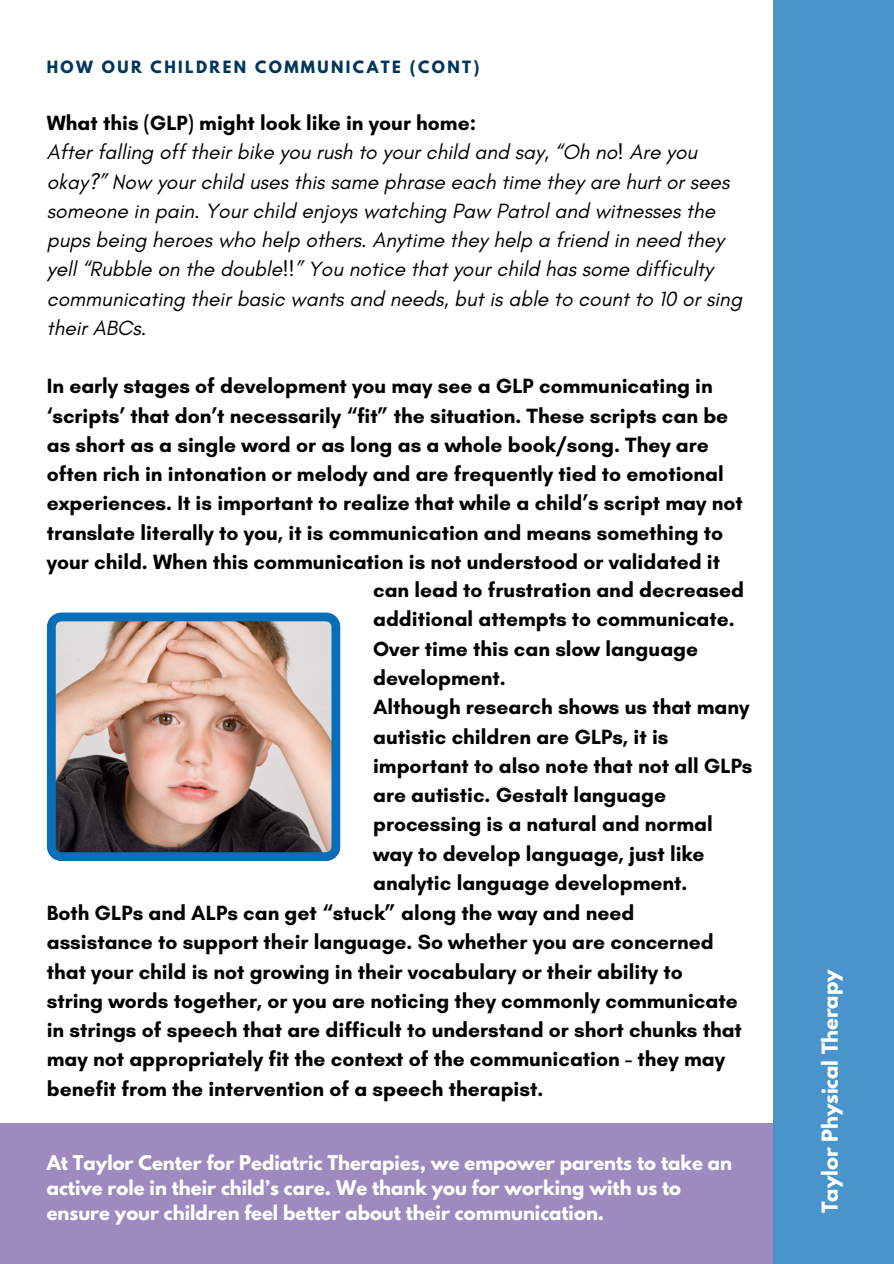
<style>
.page{position:relative;width:894px;height:1264px;background:#fff}
.page>*{position:absolute;margin:0;border:0;box-sizing:border-box;transform-origin:0 0}
.t1{font:700 21px/29.2px "Glacial Indifference";color:#000}
.t2{font:italic 21px/29.2px "Glacial Indifference";color:#000}
.t3{font:700 19.5px "League Spartan";color:#fff}
.t4{font:700 18px/24.8px "League Spartan";color:#fff}
.t5{font:700 15px "League Spartan";letter-spacing:.16em;color:#00365d}
</style>
<div class="page">
<div style="left:773px;top:0;width:120px;height:1263px;background:#4894cb"></div>
<div style="left:0;top:1122px;width:772px;height:141px;background:#9e8abf"></div>
<svg style="left:47px;top:612px;width:293px;height:249px;background:#a09493"></svg>
<p class="t5" style="left:47px;top:55px;width:434px">HOW OUR CHILDREN COMMUNICATE (CONT)</p>
<p class="t1" style="left:47px;top:108px;width:431px">What this (GLP) might look like in your home:</p>
<p class="t2" style="left:47px;top:138px;width:696px">After falling off their bike you rush to your child and say, “Oh no! Are you okay?” Now your child uses this same phrase each time they are hurt or sees someone in pain. Your child enjoys watching Paw Patrol and witnesses the pups being heroes who help others. Anytime they help a friend in need they yell “Rubble on the double!!” You notice that your child has some difficulty communicating their basic wants and needs, but is able to count to 10 or sing their ABCs.</p>
<p class="t1" style="left:47px;top:371px;width:697px">In early stages of development you may see a GLP communicating in ‘scripts’ that don’t necessarily “fit” the situation. These scripts can be as short as a single word or as long as a whole book/song. They are often rich in intonation or melody and are frequently tied to emotional experiences. It is important to realize that while a child’s script may not translate literally to you, it is communication and means something to your child. When this communication is not understood or validated it</p>
<p class="t1" style="left:373px;top:575px;width:381px">can lead to frustration and decreased additional attempts to communicate.<br>Over time this can slow language development.<br>Although research shows us that many autistic children are GLPs, it is important to also note that not all GLPs are autistic. Gestalt language processing is a natural and normal way to develop language, just like analytic language development.</p>
<p class="t1" style="left:47px;top:898px;width:696px">Both GLPs and ALPs can get “stuck” along the way and need assistance to support their language. So whether you are concerned that your child is not growing in their vocabulary or their ability to string words together, or you are noticing they commonly communicate in strings of speech that are difficult to understand or short chunks that may not appropriately fit the context of the communication - they may benefit from the intervention of a speech therapist.</p>
<p class="t4" style="left:47px;top:1150px;width:686px">At Taylor Center for Pediatric Therapies, we empower parents to take an active role in their child’s care. We thank you for working with us to ensure your children feel better about their communication.</p>
<p class="t3" style="left:814px;top:1213px;width:246px;rotate:-90deg">Taylor Physical Therapy</p>
</div>
